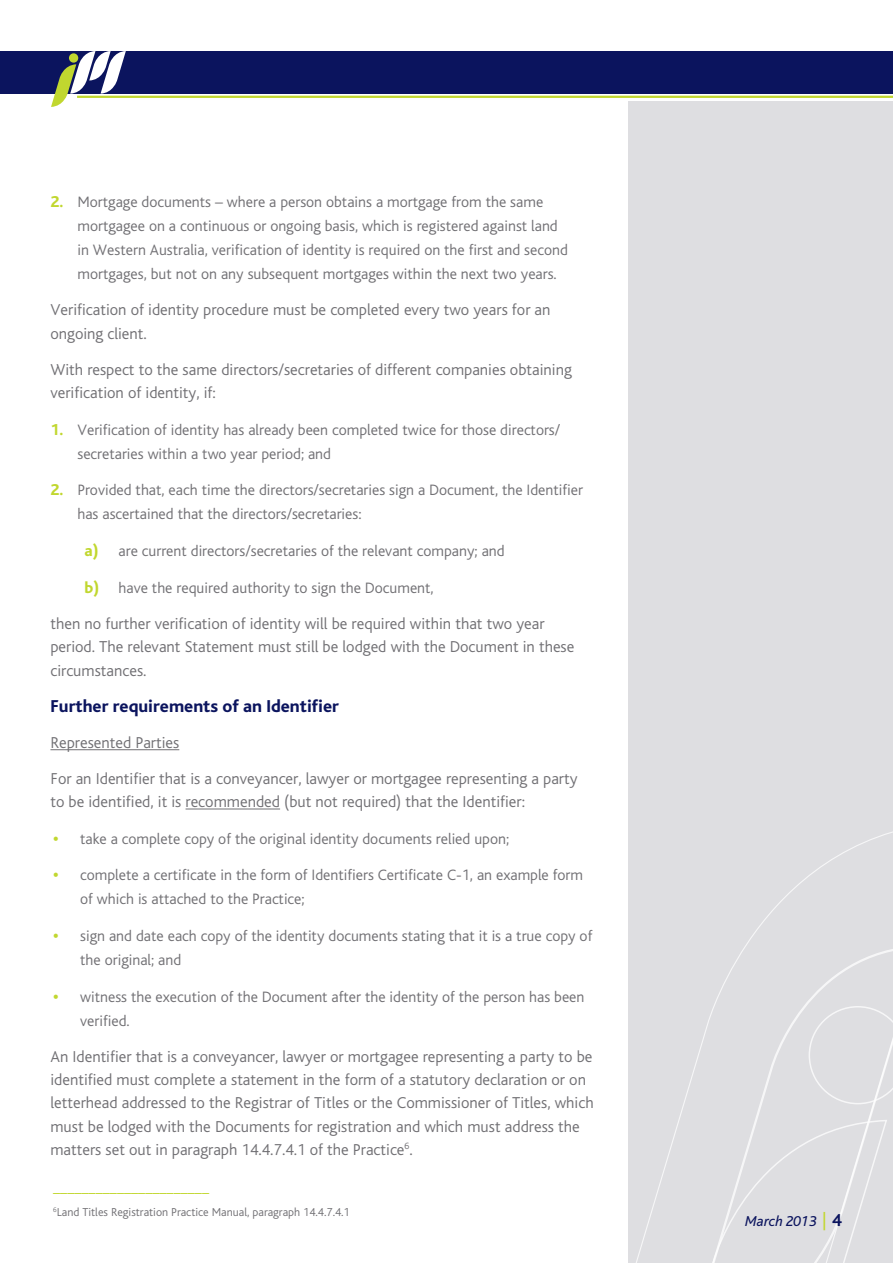
<style>
.page{position:relative;width:893px;height:1263px;background:#fff}
.page>*{position:absolute;margin:0;border:0;box-sizing:border-box;transform-origin:0 0}
.JacMac___Body_Copy_G{font:800 18px "Bliss";color:#0b145e}
.JacMac___Body_Copy_G-2{font:300 16.5px/23.2px "Bliss";color:#717074}
.t1{font:300 15.75px/24px "Bliss";color:#717074}
.JacMac_Bullets{font:300 15.75px "Bliss";color:#c1d72f}
.t2{font:italic 15px "Bliss";color:#0b145e}
.JacMac_Bullets-2{font:300 12px "Bliss";color:#717074}
.s1{font-weight:800;font-size:16.5px;color:#c1d72f}
.s2{font-style:normal;font-size:18px;color:#c1d72f}
.s3{font-weight:700;font-style:normal;font-size:18px}
</style>
<div class="page">
<div style="left:628px;top:101px;width:265px;height:1162px;background:#dedee1"></div>
<svg style="left:679px;top:831px;width:214px;height:288px"></svg>
<svg style="left:636px;top:1119px;width:251px;height:144px"></svg>
<svg style="left:809px;top:1006px;width:84px;height:98px"></svg>
<div style="left:0;top:51px;width:893px;height:43px;background:#0b145e"></div>
<svg style="left:51px;top:51px;width:75px;height:56px"></svg>
<div style="left:69px;top:53px;width:9px;height:10px;background:#c1d72f;border-radius:50%"></div>
<hr style="left:77px;top:96px;width:816px;height:2px;background:#c1d72f">
<hr style="left:50px;top:749px;width:129px;height:1px;background:#717074">
<hr style="left:186px;top:809px;width:94px;height:1px;background:#717074">
<p class="t1" style="left:77px;top:191px;width:492px;text-indent:-27px"><span class="s1">2.</span> Mortgage documents – where a person obtains a mortgage from the same mortgagee on a continuous or ongoing basis, which is registered against land in Western Australia, verification of identity is required on the first and second mortgages, but not on any subsequent mortgages within the next two years.</p>
<p class="JacMac___Body_Copy_G-2" style="left:50px;top:299px;width:502px">Verification of identity procedure must be completed every two years for an ongoing client.</p>
<p class="JacMac___Body_Copy_G-2" style="left:50px;top:358px;width:523px">With respect to the same directors/secretaries of different companies obtaining verification of identity, if:</p>
<p class="t1" style="left:77px;top:418px;width:484px;text-indent:-27px"><span class="s1">1.</span> Verification of identity has already been completed twice for those directors/ secretaries within a two year period; and</p>
<p class="t1" style="left:77px;top:479px;width:507px;text-indent:-27px"><span class="s1">2.</span> Provided that, each time the directors/secretaries sign a Document, the Identifier has ascertained that the directors/secretaries:</p>
<p class="t1" style="left:84px;top:539px;width:422px"><span class="s1">a)</span> are current directors/secretaries of the relevant company; and</p>
<p class="t1" style="left:84px;top:576px;width:351px"><span class="s1">b)</span> have the required authority to sign the Document,</p>
<p class="JacMac___Body_Copy_G-2" style="left:50px;top:612px;width:525px">then no further verification of identity will be required within that two year period. The relevant Statement must still be lodged with the Document in these circumstances.</p>
<p class="JacMac___Body_Copy_G" style="left:50px;top:696px;width:290px">Further requirements of an Identifier</p>
<p class="JacMac___Body_Copy_G-2" style="left:50px;top:731px;width:130px">Represented Parties</p>
<p class="JacMac___Body_Copy_G-2" style="left:50px;top:767px;width:529px">For an Identifier that is a conveyancer, lawyer or mortgagee representing a party to be identified, it is recommended (but not required) that the Identifier:</p>
<p class="t1" style="left:53px;top:827px;width:457px"><span class="s1">•</span> take a complete copy of the original identity documents relied upon;</p>
<p class="t1" style="left:80px;top:863px;width:504px;text-indent:-27px"><span class="s1">•</span> complete a certificate in the form of Identifiers Certificate C-1, an example form of which is attached to the Practice;</p>
<p class="t1" style="left:80px;top:924px;width:514px;text-indent:-27px"><span class="s1">•</span> sign and date each copy of the identity documents stating that it is a true copy of the original; and</p>
<p class="t1" style="left:80px;top:985px;width:506px;text-indent:-27px"><span class="s1">•</span> witness the execution of the Document after the identity of the person has been verified.</p>
<p class="JacMac___Body_Copy_G-2" style="left:50px;top:1045px;width:545px">An Identifier that is a conveyancer, lawyer or mortgagee representing a party to be identified must complete a statement in the form of a statutory declaration or on letterhead addressed to the Registrar of Titles or the Commissioner of Titles, which must be lodged with the Documents for registration and which must address the matters set out in paragraph 14.4.7.4.1 of the Practice<sup>6</sup>.</p>
<p class="JacMac_Bullets" style="left:53px;top:1178px;width:157px">______________________</p>
<p class="JacMac_Bullets-2" style="left:53px;top:1205px;width:298px"><sup>6</sup>Land Titles Registration Practice Manual, paragraph 14.4.7.4.1</p>
<p class="t2" style="left:745px;top:1213px;width:98px">March 2013 <span class="s2">|</span> <span class="s3">4</span></p>
</div>
